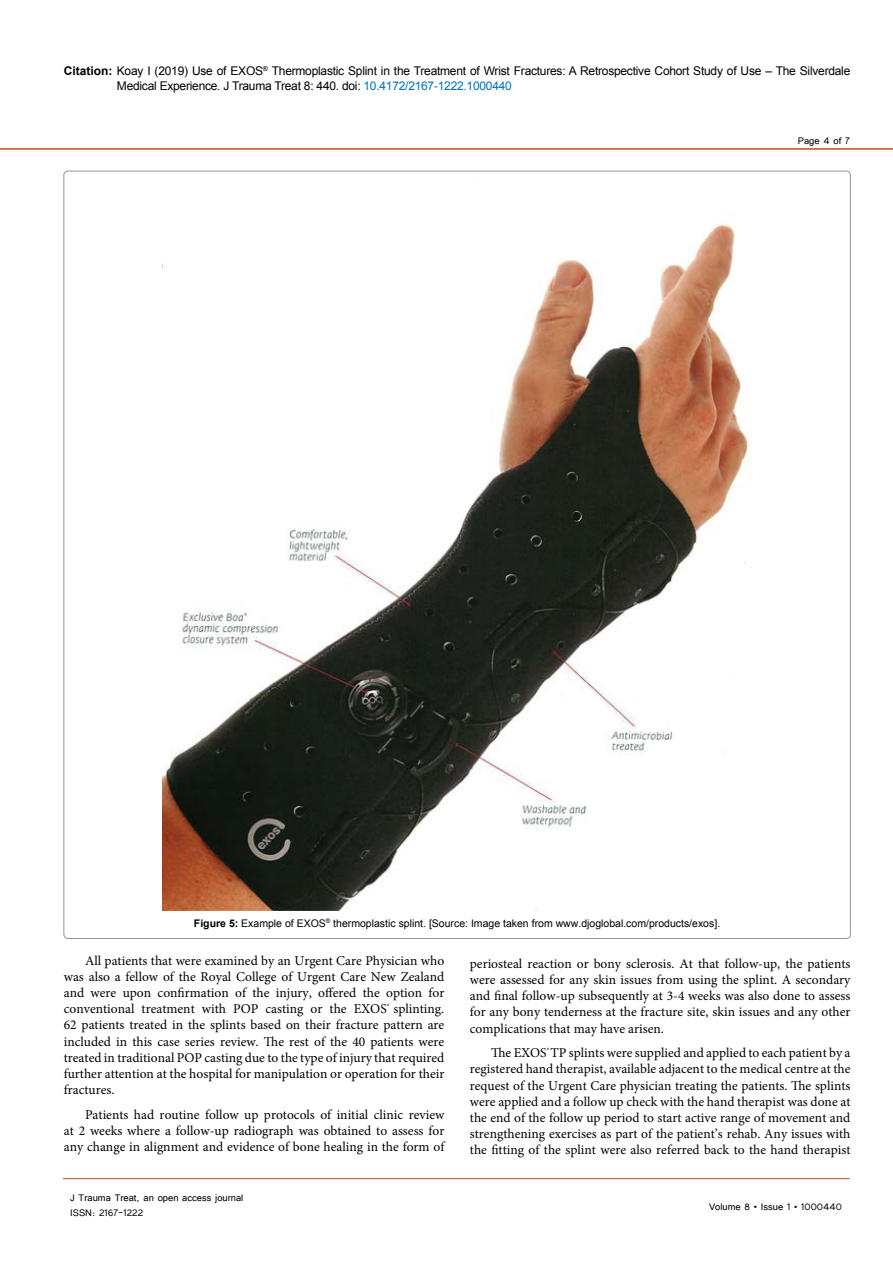
<style>
.page{position:relative;width:893px;height:1263px;background:#fff}
.page>*{position:absolute;margin:0;border:0;box-sizing:border-box;transform-origin:0 0}
.t1{font:13.5px/16.2px "Minion Pro";color:#000;text-align:justify}
.t2{font:12px/14.4px "Arial";letter-spacing:-.02em;color:#000}
.t3{font:12px/14.4px "Tunga";color:#000}
.t4{font:10.5px "Arial";color:#000}
.s1{font-weight:700}
.s2{color:#0072bc}
</style>
<div class="page">
<hr style="left:63px;top:1178px;width:787px;height:1px;background:#be4f18">
<hr style="left:0;top:148px;width:893px;height:2px;background:#be4f18">
<img style="left:163px;top:223px;width:588px;height:687px">
<p class="t2" style="left:117px;top:64px;width:735px;text-indent:-53px"><span class="s1">Citation:</span> Koay I (2019) Use of EXOS<sup>®</sup> Thermoplastic Splint in the Treatment of Wrist Fractures: A Retrospective Cohort Study of Use – The Silverdale<br>Medical Experience. J Trauma Treat 8: 440. doi: <span class="s2">10.4172/2167-1222.1000440</span></p>
<p class="t3" style="left:798px;top:133px;width:53px">Page 4 of 7</p>
<p class="t4" style="left:194px;top:916px;width:528px"><span class="s1">Figure 5:</span> Example of EXOS<sup>®</sup> thermoplastic splint. [Source: Image taken from www.djoglobal.com/products/exos].</p>
<p class="t1" style="left:64px;top:952px;width:382px;text-indent:21px">All patients that were examined by an Urgent Care Physician who was also a fellow of the Royal College of Urgent Care New Zealand and were upon confirmation of the injury, offered the option for conventional treatment with POP casting or the EXOS<sup>®</sup> splinting.<br>62 patients treated in the splints based on their fracture pattern are included in this case series review. The rest of the 40 patients were treated in traditional POP casting due to the type of injury that required further attention at the hospital for manipulation or operation for their fractures.</p>
<p class="t1" style="left:64px;top:1106px;width:382px;text-indent:21px">Patients had routine follow up protocols of initial clinic review at 2 weeks where a follow-up radiograph was obtained to assess for any change in alignment and evidence of bone healing in the form of</p>
<p class="t1" style="left:470px;top:955px;width:382px">periosteal reaction or bony sclerosis. At that follow-up, the patients were assessed for any skin issues from using the splint. A secondary and final follow-up subsequently at 3-4 weeks was also done to assess for any bony tenderness at the fracture site, skin issues and any other complications that may have arisen.</p>
<p class="t1" style="left:470px;top:1045px;width:382px;text-indent:21px">The EXOS<sup>®</sup> TP splints were supplied and applied to each patient by a registered hand therapist, available adjacent to the medical centre at the request of the Urgent Care physician treating the patients. The splints were applied and a follow up check with the hand therapist was done at the end of the follow up period to start active range of movement and strengthening exercises as part of the patient’s rehab. Any issues with the fitting of the splint were also referred back to the hand therapist</p>
<p class="t3" style="left:70px;top:1190px;width:175px">J Trauma Treat, an open access journal<br>ISSN: 2167-1222</p>
<p class="t3" style="left:709px;top:1199px;width:135px">Volume 8 • Issue 1 • 1000440</p>
</div>
